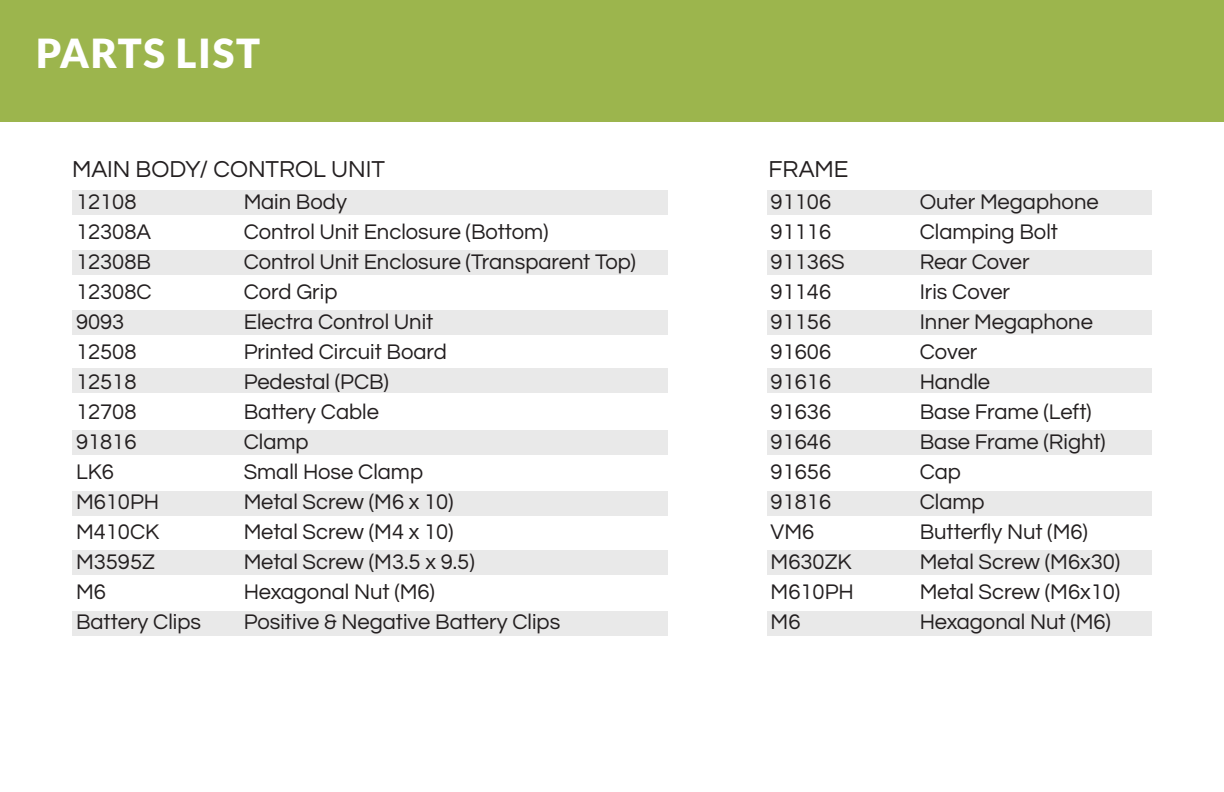
<style>
.page{position:relative;width:1224px;height:792px;background:#fff}
.page>*{position:absolute;margin:0;border:0;box-sizing:border-box;transform-origin:0 0}
.t1{font:900 40px "Lato";letter-spacing:.04em;color:#fff}
.t2{font:24px "Questrial";color:#231f20}
.t3{font:22px "Questrial";color:#231f20}
</style>
<div class="page">
<div style="left:0;top:0;width:1224px;height:122px;background:#9cb54d"></div>
<div style="left:72px;top:190px;width:1080px;height:24px;background:#e9e9e9"></div>
<div style="left:72px;top:368px;width:1080px;height:24px;background:#e9e9e9"></div>
<div style="left:72px;top:431px;width:1080px;height:24px;background:#e9e9e9"></div>
<div style="left:72px;top:491px;width:1080px;height:25px;background:#e9e9e9"></div>
<div style="left:72px;top:550px;width:1080px;height:25px;background:#e9e9e9"></div>
<div style="left:72px;top:611px;width:1080px;height:24px;background:#e9e9e9"></div>
<div style="left:72px;top:250px;width:1080px;height:25px;background:#e9e9e9"></div>
<div style="left:72px;top:310px;width:1080px;height:24px;background:#e9e9e9"></div>
<div style="left:668px;top:161px;width:99px;height:559px;background:#fff"></div>
<p class="t1" style="left:36px;top:30px;width:225px">PARTS LIST</p>
<p class="t2" style="left:72px;top:157px;width:315px">MAIN BODY/ CONTROL UNIT</p>
<p class="t2" style="left:769px;top:157px;width:81px">FRAME</p>
<p class="t3" style="left:76px;top:191px;width:62px">12108</p>
<p class="t3" style="left:76px;top:221px;width:77px">12308A</p>
<p class="t3" style="left:76px;top:251px;width:77px">12308B</p>
<p class="t3" style="left:76px;top:281px;width:77px">12308C</p>
<p class="t3" style="left:76px;top:311px;width:50px">9093</p>
<p class="t3" style="left:76px;top:341px;width:62px">12508</p>
<p class="t3" style="left:76px;top:371px;width:62px">12518</p>
<p class="t3" style="left:76px;top:401px;width:62px">12708</p>
<p class="t3" style="left:76px;top:431px;width:62px">91816</p>
<p class="t3" style="left:76px;top:461px;width:39px">LK6</p>
<p class="t3" style="left:76px;top:491px;width:85px">M610PH</p>
<p class="t3" style="left:76px;top:521px;width:85px">M410CK</p>
<p class="t3" style="left:76px;top:551px;width:80px">M3595Z</p>
<p class="t3" style="left:76px;top:581px;width:31px">M6</p>
<p class="t3" style="left:76px;top:611px;width:127px">Battery Clips</p>
<p class="t3" style="left:244px;top:191px;width:105px">Main Body</p>
<p class="t3" style="left:244px;top:221px;width:306px">Control Unit Enclosure (Bottom)</p>
<p class="t3" style="left:244px;top:251px;width:394px">Control Unit Enclosure (Transparent Top)</p>
<p class="t3" style="left:244px;top:281px;width:95px">Cord Grip</p>
<p class="t3" style="left:244px;top:311px;width:191px">Electra Control Unit</p>
<p class="t3" style="left:244px;top:341px;width:205px">Printed Circuit Board</p>
<p class="t3" style="left:244px;top:371px;width:147px">Pedestal (PCB)</p>
<p class="t3" style="left:244px;top:401px;width:137px">Battery Cable</p>
<p class="t3" style="left:244px;top:431px;width:66px">Clamp</p>
<p class="t3" style="left:244px;top:461px;width:181px">Small Hose Clamp</p>
<p class="t3" style="left:244px;top:491px;width:212px">Metal Screw (M6 x 10)</p>
<p class="t3" style="left:244px;top:521px;width:212px">Metal Screw (M4 x 10)</p>
<p class="t3" style="left:244px;top:551px;width:233px">Metal Screw (M3.5 x 9.5)</p>
<p class="t3" style="left:244px;top:581px;width:193px">Hexagonal Nut (M6)</p>
<p class="t3" style="left:244px;top:611px;width:318px">Positive &amp; Negative Battery Clips</p>
<p class="t3" style="left:771px;top:191px;width:62px">91106</p>
<p class="t3" style="left:771px;top:221px;width:62px">91116</p>
<p class="t3" style="left:771px;top:251px;width:76px">91136S</p>
<p class="t3" style="left:771px;top:281px;width:62px">91146</p>
<p class="t3" style="left:771px;top:311px;width:62px">91156</p>
<p class="t3" style="left:771px;top:341px;width:62px">91606</p>
<p class="t3" style="left:771px;top:371px;width:62px">91616</p>
<p class="t3" style="left:771px;top:401px;width:62px">91636</p>
<p class="t3" style="left:771px;top:431px;width:62px">91646</p>
<p class="t3" style="left:771px;top:461px;width:62px">91656</p>
<p class="t3" style="left:771px;top:491px;width:62px">91816</p>
<p class="t3" style="left:771px;top:521px;width:45px">VM6</p>
<p class="t3" style="left:771px;top:551px;width:82px">M630ZK</p>
<p class="t3" style="left:771px;top:581px;width:85px">M610PH</p>
<p class="t3" style="left:771px;top:611px;width:31px">M6</p>
<p class="t3" style="left:920px;top:191px;width:181px">Outer Megaphone</p>
<p class="t3" style="left:920px;top:221px;width:140px">Clamping Bolt</p>
<p class="t3" style="left:920px;top:251px;width:111px">Rear Cover</p>
<p class="t3" style="left:920px;top:281px;width:92px">Iris Cover</p>
<p class="t3" style="left:920px;top:311px;width:175px">Inner Megaphone</p>
<p class="t3" style="left:920px;top:341px;width:59px">Cover</p>
<p class="t3" style="left:920px;top:371px;width:72px">Handle</p>
<p class="t3" style="left:920px;top:401px;width:174px">Base Frame (Left)</p>
<p class="t3" style="left:920px;top:431px;width:188px">Base Frame (Right)</p>
<p class="t3" style="left:920px;top:461px;width:43px">Cap</p>
<p class="t3" style="left:920px;top:491px;width:66px">Clamp</p>
<p class="t3" style="left:920px;top:521px;width:170px">Butterfly Nut (M6)</p>
<p class="t3" style="left:920px;top:551px;width:202px">Metal Screw (M6x30)</p>
<p class="t3" style="left:920px;top:581px;width:202px">Metal Screw (M6x10)</p>
<p class="t3" style="left:920px;top:611px;width:193px">Hexagonal Nut (M6)</p>
</div>
